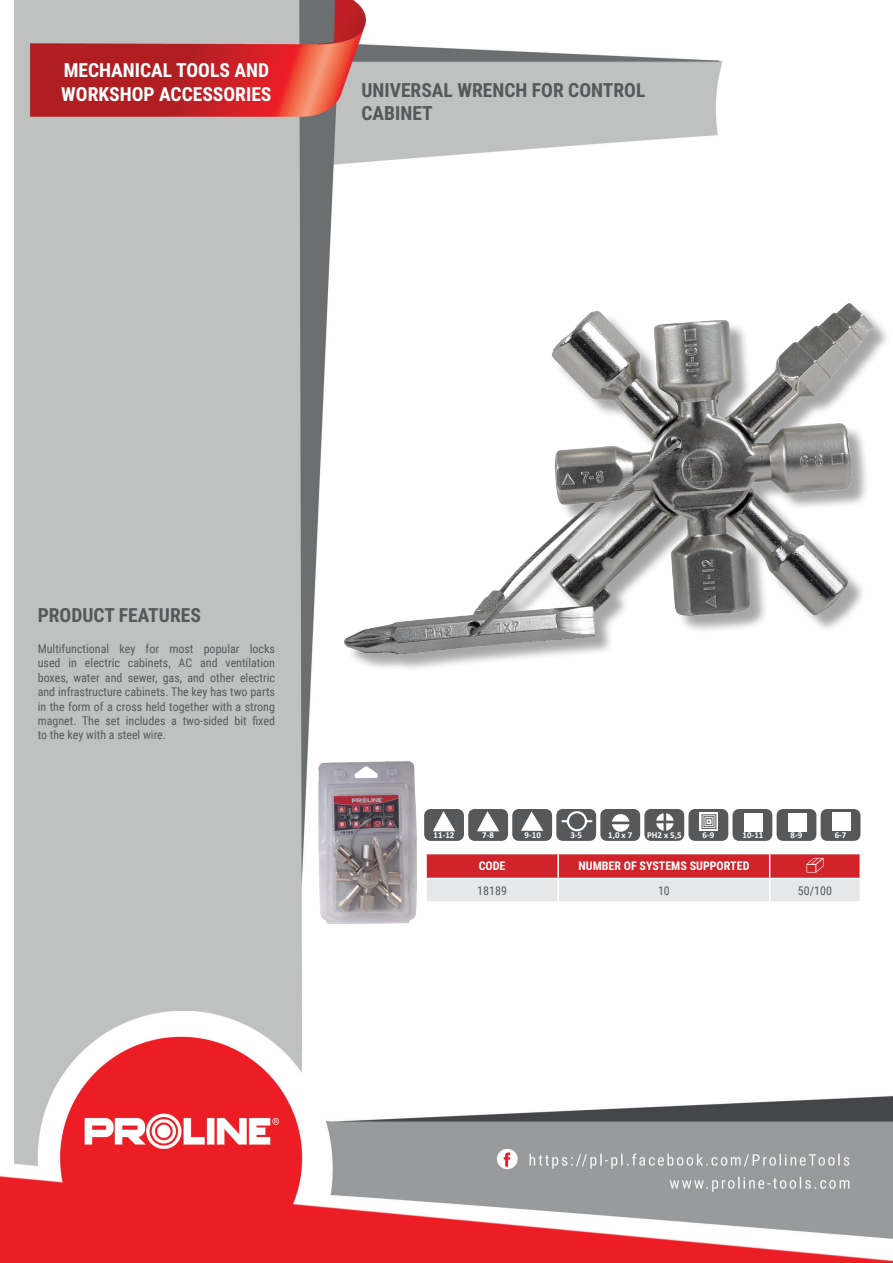
<style>
.page{position:relative;width:893px;height:1263px;background:#fff}
.page>*{position:absolute;margin:0;border:0;box-sizing:border-box;transform-origin:0 0}
.t1{font:700 19.5px/23.4px "Roboto Condensed";color:#57585a}
.t2{font:700 19.5px/23.4px "Roboto Condensed";color:#fff}
.t3{font:12px/14.4px "Roboto Condensed";color:#57585a;text-align:justify}
.t4{font:700 12px "Roboto Condensed";color:#fff}
.t5{font:700 9px "Calibri Profix";color:#fff}
</style>
<div class="page">
<img style="left:0;top:0;width:893px;height:1263px">
<div style="left:348px;top:306px;width:543px;height:366px;background:#231f20;opacity:.4"></div>
<img style="left:345px;top:303px;width:527px;height:351px">
<hr style="left:425px;top:854px;width:2px;height:24px;background:#fff">
<hr style="left:425px;top:879px;width:2px;height:22px;background:#fff">
<hr style="left:425px;top:853px;width:133px;height:1px;background:#fff">
<hr style="left:425px;top:878px;width:133px;height:1px;background:#fff">
<hr style="left:425px;top:901px;width:133px;height:2px;background:#fff">
<hr style="left:558px;top:901px;width:212px;height:2px;background:#fff">
<hr style="left:770px;top:901px;width:91px;height:2px;background:#fff">
<svg style="left:426px;top:853px;width:435px;height:48px;background:#dd8a8f"></svg>
<div style="left:424px;top:809px;width:40px;height:32px;background:#57585a;border-radius:7px"></div>
<svg style="left:433px;top:811px;width:22px;height:20px"></svg>
<div style="left:468px;top:809px;width:40px;height:32px;background:#57585a;border-radius:7px"></div>
<svg style="left:477px;top:811px;width:22px;height:20px"></svg>
<div style="left:512px;top:809px;width:40px;height:32px;background:#57585a;border-radius:7px"></div>
<svg style="left:521px;top:811px;width:22px;height:20px"></svg>
<div style="left:556px;top:809px;width:40px;height:32px;background:#57585a;border-radius:7px"></div>
<div style="left:567px;top:811px;width:20px;height:20px;border:2px solid #fff;border-radius:50%"></div>
<svg style="left:562px;top:820px;width:6px;height:2px"></svg>
<div style="left:600px;top:809px;width:40px;height:32px;background:#57585a;border-radius:7px"></div>
<svg style="left:612px;top:814px;width:17px;height:18px"></svg>
<div style="left:644px;top:809px;width:40px;height:32px;background:#57585a;border-radius:7px"></div>
<svg style="left:656px;top:813px;width:18px;height:18px"></svg>
<div style="left:688px;top:809px;width:40px;height:32px;background:#57585a;border-radius:7px"></div>
<svg style="left:700px;top:812px;width:18px;height:19px"></svg>
<svg style="left:701px;top:814px;width:15px;height:15px"></svg>
<div style="left:732px;top:809px;width:40px;height:32px;background:#57585a;border-radius:7px"></div>
<div style="left:744px;top:813px;width:18px;height:18px;background:#fff"></div>
<div style="left:777px;top:809px;width:39px;height:32px;background:#57585a;border-radius:7px"></div>
<div style="left:788px;top:813px;width:18px;height:18px;background:#fff"></div>
<div style="left:821px;top:809px;width:39px;height:32px;background:#57585a;border-radius:7px"></div>
<div style="left:832px;top:812px;width:18px;height:19px;background:#fff"></div>
<img style="left:319px;top:761px;width:98px;height:162px">
<h1 class="t2" style="left:61px;top:58px;width:212px">MECHANICAL TOOLS AND<br>WORKSHOP ACCESSORIES</h1>
<h1 class="t1" style="left:361px;top:77px;width:285px">UNIVERSAL WRENCH FOR CONTROL<br>CABINET</h1>
<h1 class="t1" style="left:38px;top:602px;width:165px">PRODUCT FEATURES</h1>
<p class="t3" style="left:38px;top:641px;width:239px">Multifunctional key for most popular locks used in electric cabinets, AC and ventilation boxes, water and sewer, gas, and other electric and infrastructure cabinets. The key has two parts in the form of a cross held together with a strong magnet. The set includes a two-sided bit fixed to the key with a steel wire.</p>
<p class="t5" style="left:434px;top:829px;width:22px">11-12</p>
<p class="t5" style="left:482px;top:829px;width:13px">7-8</p>
<p class="t5" style="left:525px;top:829px;width:18px">9-10</p>
<p class="t5" style="left:570px;top:829px;width:13px">3-5</p>
<p class="t5" style="left:608px;top:829px;width:26px">1,0 x 7</p>
<p class="t5" style="left:647px;top:829px;width:36px">PH2 x 5,5</p>
<p class="t5" style="left:702px;top:829px;width:13px">6-9</p>
<p class="t5" style="left:743px;top:829px;width:22px">10-11</p>
<p class="t5" style="left:791px;top:829px;width:13px">8-9</p>
<p class="t5" style="left:835px;top:829px;width:13px">6-7</p>
<p class="t4" style="left:479px;top:858px;width:28px">CODE</p>
<p class="t4" style="left:578px;top:858px;width:172px">NUMBER OF SYSTEMS SUPPORTED</p>
<p class="t3" style="left:477px;top:883px;width:31px">18189</p>
<p class="t3" style="left:658px;top:883px;width:13px">10</p>
<p class="t3" style="left:798px;top:883px;width:36px">50/100</p>
</div>
